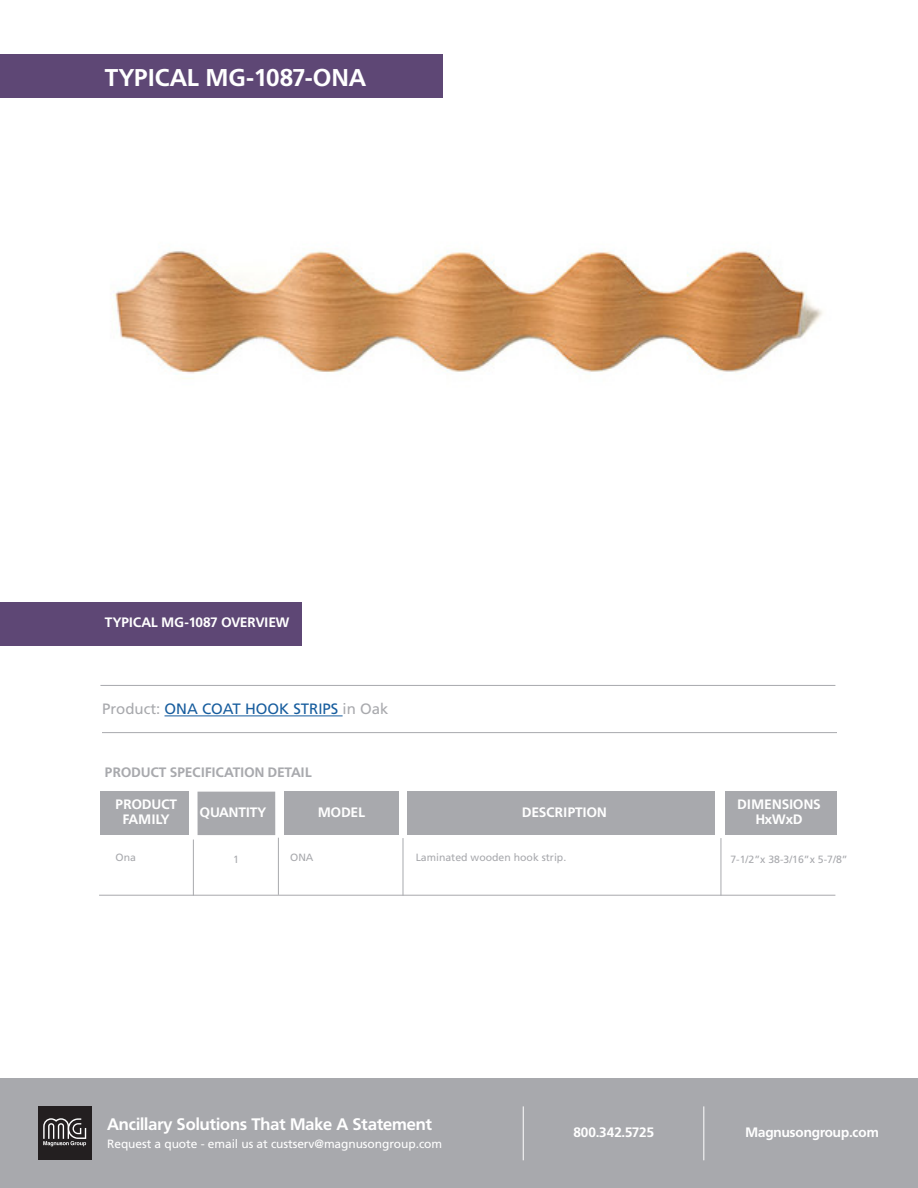
<style>
.page{position:relative;width:918px;height:1188px;background:#fff}
.page>*{position:absolute;margin:0;border:0;box-sizing:border-box;transform-origin:0 0}
.t1{font:700 24px "Frutiger BQ";color:#fff}
.t2{font:700 16.5px "Frutiger BQ";color:#fff}
.t3{font:15px "Frutiger";color:#175d9e}
.t4{font:700 13.5px "Frutiger BQ";color:#fff}
.t5{font:700 13.5px/15px "Frutiger BQ";letter-spacing:.02em;color:#fff;text-align:center}
.t6{font:700 13.5px "Frutiger BQ";letter-spacing:.02em;color:#a8a9ad}
.t7{font:12px "Frutiger";letter-spacing:-.005em;color:#fff}
.t8{font:10.5px "Frutiger";color:#a8a9ad}
.s1{color:#a8a9ad}
</style>
<div class="page">
<div style="left:0;top:54px;width:443px;height:43px;background:#5e4775"></div>
<div style="left:0;top:1079px;width:918px;height:109px;background:#a8a9ad"></div>
<div style="left:38px;top:1106px;width:54px;height:54px;background:#231f20"></div>
<svg style="left:43px;top:1118px;width:43px;height:28px"></svg>
<hr style="left:523px;top:1106px;width:1px;height:54px;background:#fff">
<hr style="left:703px;top:1106px;width:1px;height:54px;background:#fff">
<div style="left:0;top:602px;width:301px;height:43px;background:#5e4775"></div>
<div style="left:100px;top:792px;width:89px;height:43px;background:#a8a9ad"></div>
<div style="left:285px;top:792px;width:114px;height:43px;background:#a8a9ad"></div>
<div style="left:407px;top:792px;width:308px;height:43px;background:#a8a9ad"></div>
<div style="left:725px;top:792px;width:112px;height:43px;background:#a8a9ad"></div>
<div style="left:198px;top:792px;width:77px;height:43px;background:#a8a9ad"></div>
<hr style="left:165px;top:716px;width:178px;height:1px;background:#175d9e">
<hr style="left:102px;top:732px;width:735px;height:1px;background:#a8a9ad">
<hr style="left:100px;top:685px;width:735px;height:1px;background:#a8a9ad">
<hr style="left:99px;top:895px;width:736px;height:1px;background:#a8a9ad">
<hr style="left:193px;top:840px;width:1px;height:56px;background:#a8a9ad">
<hr style="left:278px;top:838px;width:1px;height:57px;background:#a8a9ad">
<hr style="left:403px;top:838px;width:1px;height:58px;background:#a8a9ad">
<hr style="left:721px;top:838px;width:1px;height:58px;background:#a8a9ad">
<img style="left:113px;top:250px;width:710px;height:129px">
<p class="t1" style="left:105px;top:63px;width:263px">TYPICAL MG-1087-ONA</p>
<p class="t4" style="left:105px;top:614px;width:186px">TYPICAL MG-1087 OVERVIEW</p>
<p class="t3" style="left:102px;top:700px;width:288px"><span class="s1">Product:</span> ONA COAT HOOK STRIPS <span class="s1">in Oak</span></p>
<p class="t6" style="left:105px;top:764px;width:209px">PRODUCT SPECIFICATION DETAIL</p>
<p class="t5" style="left:116px;top:797px;width:63px">PRODUCT<br>FAMILY</p>
<p class="t4" style="left:200px;top:804px;width:68px">QUANTITY</p>
<p class="t4" style="left:318px;top:804px;width:49px">MODEL</p>
<p class="t5" style="left:522px;top:805px;width:86px">DESCRIPTION</p>
<p class="t5" style="left:738px;top:797px;width:85px">DIMENSIONS</p>
<p class="t4" style="left:756px;top:811px;width:48px">HxWxD</p>
<p class="t8" style="left:116px;top:851px;width:22px">Ona</p>
<p class="t8" style="left:233px;top:853px;width:7px">1</p>
<p class="t8" style="left:290px;top:852px;width:25px">ONA</p>
<p class="t8" style="left:416px;top:851px;width:152px">Laminated wooden hook strip.</p>
<p class="t8" style="left:730px;top:853px;width:119px">7-1/2”x 38-3/16”x 5-7/8”</p>
<p class="t2" style="left:107px;top:1114px;width:326px">Ancillary Solutions That Make A Statement</p>
<p class="t4" style="left:573px;top:1125px;width:82px">800.342.5725</p>
<p class="t4" style="left:745px;top:1125px;width:135px">Magnusongroup.com</p>
<p class="t7" style="left:107px;top:1137px;width:337px">Request a quote - email us at custserv@magnusongroup.com</p>
</div>
